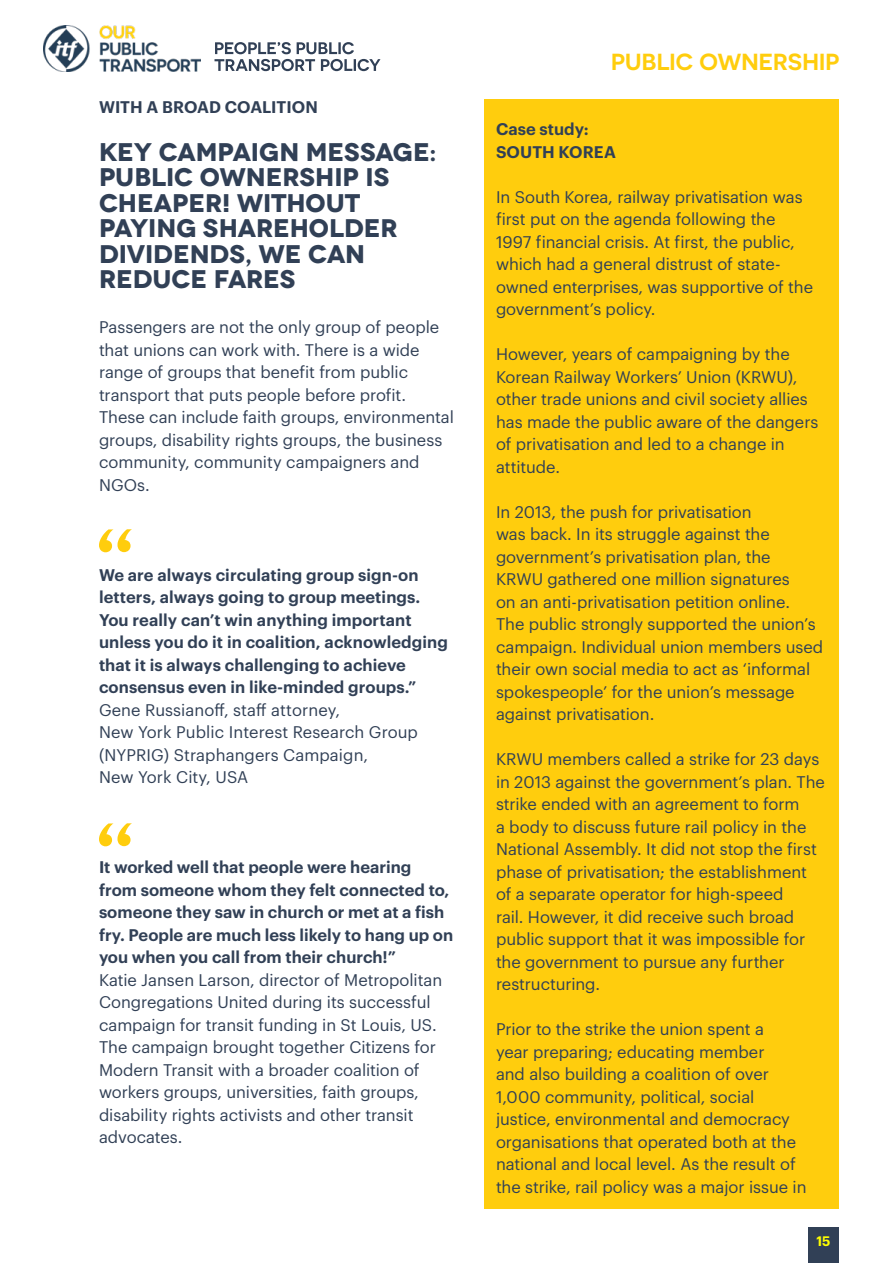
<style>
.page{position:relative;width:893px;height:1263px;background:#fff}
.page>*{position:absolute;margin:0;border:0;box-sizing:border-box;transform-origin:0 0}
.t1{font:700 expanded 25.5px/25.5px "Novecento";letter-spacing:-.005em;color:#314056}
.t2{font:600 23.25px "Novecentosanswide";letter-spacing:.005em;color:#ffcd0d}
.t3{font:16.5px/22.5px "Graphik";letter-spacing:-.005em;color:#314056}
.t4{font:600 16.5px/22.5px "Graphik";color:#314056}
.t5{font:600 13.5px "Graphik";color:#ff0}
</style>
<div class="page">
<div style="left:808px;top:1227px;width:31px;height:36px;background:#314056"></div>
<svg style="left:214px;top:42px;width:166px;height:29px"></svg>
<img style="left:43px;top:25px;width:158px;height:47px">
<svg style="left:99px;top:823px;width:33px;height:23px"></svg>
<svg style="left:99px;top:529px;width:33px;height:23px"></svg>
<div style="left:484px;top:99px;width:355px;height:1110px;background:#ffcd0d"></div>
<p class="t4" style="left:99px;top:94px;width:220px">WITH A BROAD COALITION</p>
<h1 class="t1" style="left:99px;top:139px;width:339px">KEY CAMPAIGN MESSAGE:<br>PUBLIC OWNERSHIP IS<br>CHEAPER! WITHOUT<br>PAYING SHAREHOLDER<br>DIVIDENDS, WE CAN<br>REDUCE FARES</h1>
<p class="t3" style="left:99px;top:314px;width:356px">Passengers are not the only group of people that unions can work with. There is a wide range of groups that benefit from public transport that puts people before profit.<br>These can include faith groups, environmental groups, disability rights groups, the business community, community campaigners and NGOs.</p>
<p class="t4" style="left:99px;top:562px;width:350px">We are always circulating group sign-on letters, always going to group meetings.<br>You really can’t win anything important unless you do it in coalition, acknowledging that it is always challenging to achieve consensus even in like-minded groups.”</p>
<p class="t3" style="left:99px;top:697px;width:320px">Gene Russianoff, staff attorney,<br>New York Public Interest Research Group (NYPRIG) Straphangers Campaign,<br>New York City, USA</p>
<p class="t4" style="left:99px;top:854px;width:356px">It worked well that people were hearing from someone whom they felt connected to, someone they saw in church or met at a fish fry. People are much less likely to hang up on you when you call from their church!”</p>
<p class="t3" style="left:99px;top:967px;width:345px">Katie Jansen Larson, director of Metropolitan Congregations United during its successful campaign for transit funding in St Louis, US.<br>The campaign brought together Citizens for Modern Transit with a broader coalition of workers groups, universities, faith groups, disability rights activists and other transit advocates.</p>
<h2 class="t2" style="left:611px;top:48px;width:230px">PUBLIC OWNERSHIP</h2>
<p class="t4" style="left:496px;top:116px;width:121px">Case study:<br>SOUTH KOREA</p>
<p class="t3" style="left:496px;top:184px;width:319px">In South Korea, railway privatisation was first put on the agenda following the 1997 financial crisis. At first, the public, which had a general distrust of state&shy;owned enterprises, was supportive of the government’s policy.</p>
<p class="t3" style="left:496px;top:341px;width:324px">However, years of campaigning by the Korean Railway Workers’ Union (KRWU), other trade unions and civil society allies has made the public aware of the dangers of privatisation and led to a change in attitude.</p>
<p class="t3" style="left:496px;top:499px;width:329px">In 2013, the push for privatisation<br>was back. In its struggle against the government’s privatisation plan, the<br>KRWU gathered one million signatures<br>on an anti-privatisation petition online.<br>The public strongly supported the union’s campaign. Individual union members used their own social media to act as ‘informal spokespeople’ for the union’s message against privatisation.</p>
<p class="t3" style="left:496px;top:746px;width:330px">KRWU members called a strike for 23 days in 2013 against the government’s plan. The strike ended with an agreement to form<br>a body to discuss future rail policy in the National Assembly. It did not stop the first phase of privatisation; the establishment of a separate operator for high-speed<br>rail. However, it did receive such broad public support that it was impossible for the government to pursue any further restructuring.</p>
<p class="t3" style="left:496px;top:1017px;width:312px">Prior to the strike the union spent a<br>year preparing; educating member<br>and also building a coalition of over 1,000 community, political, social justice, environmental and democracy organisations that operated both at the national and local level. As the result of the strike, rail policy was a major issue in</p>
<p class="t5" style="left:816px;top:1230px;width:16px">15</p>
</div>
